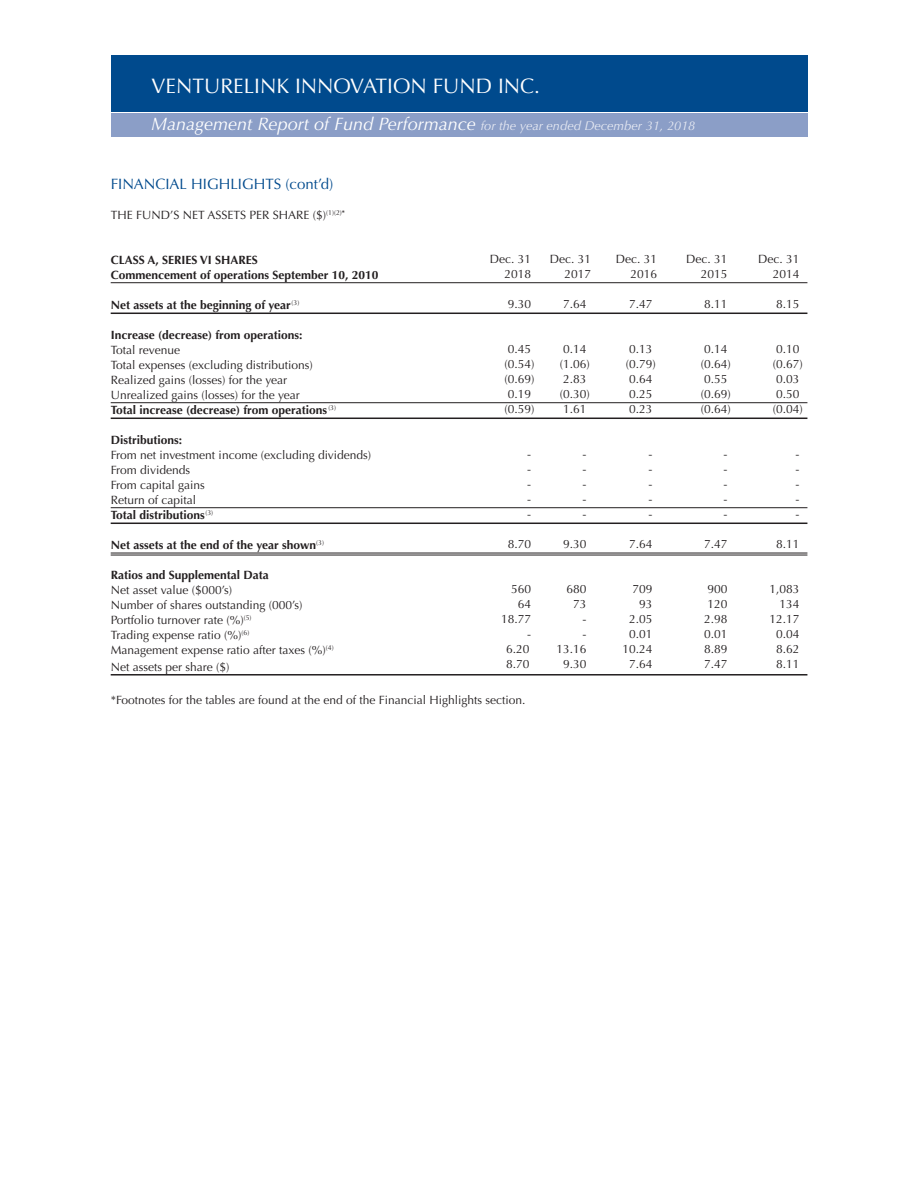
<style>
.page{position:relative;width:918px;height:1188px;background:#fff}
.page>*{position:absolute;margin:0;border:0;box-sizing:border-box;transform-origin:0 0}
.t1{font:21px "Optima";color:#fff}
.t2{font:italic 18px "Optima";color:#fff}
.t3{font:15px "Optima";color:#004a8d}
.t4{font:12px/15px "Optima";color:#231f20}
.t5{font:700 12px/15px "Optima";color:#231f20}
.t6{font:7.05px "Optima";color:#231f20}
.s1{font-size:12.75px;color:#e7eaf3}
.s2{font-weight:700}
</style>
<div class="page">
<div style="left:111px;top:55px;width:697px;height:57px;background:#004a8d"></div>
<div style="left:111px;top:113px;width:697px;height:24px;background:#8b9ec7"></div>
<hr style="left:111px;top:282px;width:696px;height:1px;background:#231f20">
<hr style="left:111px;top:313px;width:696px;height:1px;background:#231f20">
<hr style="left:111px;top:402px;width:696px;height:1px;background:#231f20">
<hr style="left:111px;top:418px;width:696px;height:1px;background:#231f20">
<hr style="left:111px;top:507px;width:696px;height:1px;background:#231f20">
<hr style="left:111px;top:523px;width:696px;height:1px;background:#231f20">
<hr style="left:111px;top:553px;width:696px;height:1px;background:#231f20">
<hr style="left:111px;top:555px;width:696px;height:1px;background:#231f20">
<hr style="left:111px;top:674px;width:696px;height:2px;background:#231f20">
<h1 class="t1" style="left:152px;top:74px;width:390px">VENTURELINK INNOVATION FUND INC.</h1>
<h2 class="t2" style="left:151px;top:114px;width:546px">Management Report of Fund Performance <span class="s1">for the year ended December 31, 2018</span></h2>
<p class="t3" style="left:111px;top:175px;width:224px">FINANCIAL HIGHLIGHTS (cont’d)</p>
<p class="t4" style="left:111px;top:208px;width:236px">THE FUND’S NET ASSETS PER SHARE ($)<sup>(1)(2)</sup><sup>*</sup></p>
<p class="t5" style="left:111px;top:253px;width:269px">CLASS A, SERIES VI SHARES<br>Commencement of operations September 10, 2010</p>
<p class="t5" style="left:111px;top:298px;width:190px">Net assets at the beginning of year<sup>(3)</sup></p>
<p class="t5" style="left:111px;top:328px;width:193px">Increase (decrease) from operations:</p>
<p class="t4" style="left:111px;top:343px;width:204px">Total revenue<br>Total expenses (excluding distributions)<br>Realized gains (losses) for the year Unrealized gains (losses) for the year</p>
<p class="t5" style="left:111px;top:403px;width:218px">Total increase (decrease) from operations</p>
<p class="t6" style="left:328px;top:404px;width:9px">(3)</p>
<p class="t5" style="left:111px;top:433px;width:73px">Distributions:</p>
<p class="t4" style="left:111px;top:448px;width:262px">From net investment income (excluding dividends)<br>From dividends<br>From capital gains<br>Return of capital<br><span class="s2">Total distributions</span><sup>(3)</sup></p>
<p class="t5" style="left:111px;top:538px;width:215px">Net assets at the end of the year shown<sup>(3)</sup></p>
<p class="t5" style="left:111px;top:568px;width:160px">Ratios and Supplemental Data</p>
<p class="t4" style="left:111px;top:583px;width:225px">Net asset value ($000’s)<br>Number of shares outstanding (000’s)<br>Portfolio turnover rate (%)<sup>(5)<br></sup>Trading expense ratio (%)<sup>(6)<br></sup>Management expense ratio after taxes (%)<sup>(4)</sup></p>
<p class="t4" style="left:111px;top:659px;width:120px">Net assets per share ($)</p>
<p class="t4" style="left:111px;top:692px;width:416px">*Footnotes for the tables are found at the end of the Financial Highlights section.</p>
<p class="t4" style="left:490px;top:251px;width:43px">Dec. 31</p>
<p class="t4" style="left:550px;top:251px;width:43px">Dec. 31</p>
<p class="t4" style="left:616px;top:251px;width:43px">Dec. 31</p>
<p class="t4" style="left:686px;top:251px;width:43px">Dec. 31</p>
<p class="t4" style="left:758px;top:251px;width:43px">Dec. 31</p>
<p class="t4" style="left:504px;top:266px;width:28px">2018</p>
<p class="t4" style="left:564px;top:266px;width:28px">2017</p>
<p class="t4" style="left:630px;top:266px;width:28px">2016</p>
<p class="t4" style="left:701px;top:266px;width:28px">2015</p>
<p class="t4" style="left:773px;top:266px;width:28px">2014</p>
<p class="t4" style="left:508px;top:296px;width:25px">9.30</p>
<p class="t4" style="left:563px;top:296px;width:25px">7.64</p>
<p class="t4" style="left:629px;top:296px;width:25px">7.47</p>
<p class="t4" style="left:704px;top:296px;width:25px">8.11</p>
<p class="t4" style="left:776px;top:296px;width:25px">8.15</p>
<p class="t4" style="left:508px;top:341px;width:25px">0.45</p>
<p class="t4" style="left:563px;top:341px;width:25px">0.14</p>
<p class="t4" style="left:629px;top:341px;width:25px">0.13</p>
<p class="t4" style="left:704px;top:341px;width:25px">0.14</p>
<p class="t4" style="left:776px;top:341px;width:25px">0.10</p>
<p class="t4" style="left:504px;top:356px;width:32px">(0.54)</p>
<p class="t4" style="left:560px;top:356px;width:32px">(1.06)</p>
<p class="t4" style="left:626px;top:356px;width:32px">(0.79)</p>
<p class="t4" style="left:701px;top:356px;width:32px">(0.64)</p>
<p class="t4" style="left:773px;top:356px;width:32px">(0.67)</p>
<p class="t4" style="left:504px;top:371px;width:32px">(0.69)</p>
<p class="t4" style="left:563px;top:371px;width:25px">2.83</p>
<p class="t4" style="left:629px;top:371px;width:25px">0.64</p>
<p class="t4" style="left:704px;top:371px;width:25px">0.55</p>
<p class="t4" style="left:776px;top:371px;width:25px">0.03</p>
<p class="t4" style="left:508px;top:386px;width:25px">0.19</p>
<p class="t4" style="left:560px;top:386px;width:32px">(0.30)</p>
<p class="t4" style="left:629px;top:386px;width:25px">0.25</p>
<p class="t4" style="left:701px;top:386px;width:32px">(0.69)</p>
<p class="t4" style="left:776px;top:386px;width:25px">0.50</p>
<p class="t4" style="left:504px;top:401px;width:32px">(0.59)</p>
<p class="t4" style="left:563px;top:401px;width:25px">1.61</p>
<p class="t4" style="left:629px;top:401px;width:25px">0.23</p>
<p class="t4" style="left:701px;top:401px;width:32px">(0.64)</p>
<p class="t4" style="left:773px;top:401px;width:32px">(0.04)</p>
<p class="t4" style="left:527px;top:446px;width:5px">-</p>
<p class="t4" style="left:583px;top:446px;width:5px">-</p>
<p class="t4" style="left:649px;top:446px;width:5px">-</p>
<p class="t4" style="left:724px;top:446px;width:5px">-</p>
<p class="t4" style="left:796px;top:446px;width:5px">-</p>
<p class="t4" style="left:527px;top:461px;width:5px">-</p>
<p class="t4" style="left:583px;top:461px;width:5px">-</p>
<p class="t4" style="left:649px;top:461px;width:5px">-</p>
<p class="t4" style="left:724px;top:461px;width:5px">-</p>
<p class="t4" style="left:796px;top:461px;width:5px">-</p>
<p class="t4" style="left:527px;top:476px;width:5px">-</p>
<p class="t4" style="left:583px;top:476px;width:5px">-</p>
<p class="t4" style="left:649px;top:476px;width:5px">-</p>
<p class="t4" style="left:724px;top:476px;width:5px">-</p>
<p class="t4" style="left:796px;top:476px;width:5px">-</p>
<p class="t4" style="left:527px;top:491px;width:5px">-</p>
<p class="t4" style="left:583px;top:491px;width:5px">-</p>
<p class="t4" style="left:649px;top:491px;width:5px">-</p>
<p class="t4" style="left:724px;top:491px;width:5px">-</p>
<p class="t4" style="left:796px;top:491px;width:5px">-</p>
<p class="t4" style="left:527px;top:506px;width:5px">-</p>
<p class="t4" style="left:583px;top:506px;width:5px">-</p>
<p class="t4" style="left:649px;top:506px;width:5px">-</p>
<p class="t4" style="left:724px;top:506px;width:5px">-</p>
<p class="t4" style="left:796px;top:506px;width:5px">-</p>
<p class="t4" style="left:508px;top:536px;width:25px">8.70</p>
<p class="t4" style="left:563px;top:536px;width:25px">9.30</p>
<p class="t4" style="left:629px;top:536px;width:25px">7.64</p>
<p class="t4" style="left:704px;top:536px;width:25px">7.47</p>
<p class="t4" style="left:776px;top:536px;width:25px">8.11</p>
<p class="t4" style="left:511px;top:581px;width:22px">560</p>
<p class="t4" style="left:567px;top:581px;width:22px">680</p>
<p class="t4" style="left:633px;top:581px;width:22px">709</p>
<p class="t4" style="left:708px;top:581px;width:22px">900</p>
<p class="t4" style="left:770px;top:581px;width:32px">1,083</p>
<p class="t4" style="left:518px;top:596px;width:15px">64</p>
<p class="t4" style="left:573px;top:596px;width:15px">73</p>
<p class="t4" style="left:639px;top:596px;width:15px">93</p>
<p class="t4" style="left:708px;top:596px;width:22px">120</p>
<p class="t4" style="left:780px;top:596px;width:22px">134</p>
<p class="t4" style="left:501px;top:611px;width:32px">18.77</p>
<p class="t4" style="left:583px;top:611px;width:5px">-</p>
<p class="t4" style="left:629px;top:611px;width:25px">2.05</p>
<p class="t4" style="left:704px;top:611px;width:25px">2.98</p>
<p class="t4" style="left:770px;top:611px;width:32px">12.17</p>
<p class="t4" style="left:527px;top:626px;width:5px">-</p>
<p class="t4" style="left:583px;top:626px;width:5px">-</p>
<p class="t4" style="left:629px;top:626px;width:25px">0.01</p>
<p class="t4" style="left:704px;top:626px;width:25px">0.01</p>
<p class="t4" style="left:776px;top:626px;width:25px">0.04</p>
<p class="t4" style="left:506px;top:641px;width:25px">6.20</p>
<p class="t4" style="left:557px;top:641px;width:32px">13.16</p>
<p class="t4" style="left:623px;top:641px;width:32px">10.24</p>
<p class="t4" style="left:704px;top:641px;width:25px">8.89</p>
<p class="t4" style="left:776px;top:641px;width:25px">8.62</p>
<p class="t4" style="left:506px;top:656px;width:25px">8.70</p>
<p class="t4" style="left:563px;top:656px;width:25px">9.30</p>
<p class="t4" style="left:629px;top:656px;width:25px">7.64</p>
<p class="t4" style="left:704px;top:656px;width:25px">7.47</p>
<p class="t4" style="left:776px;top:656px;width:25px">8.11</p>
</div>
